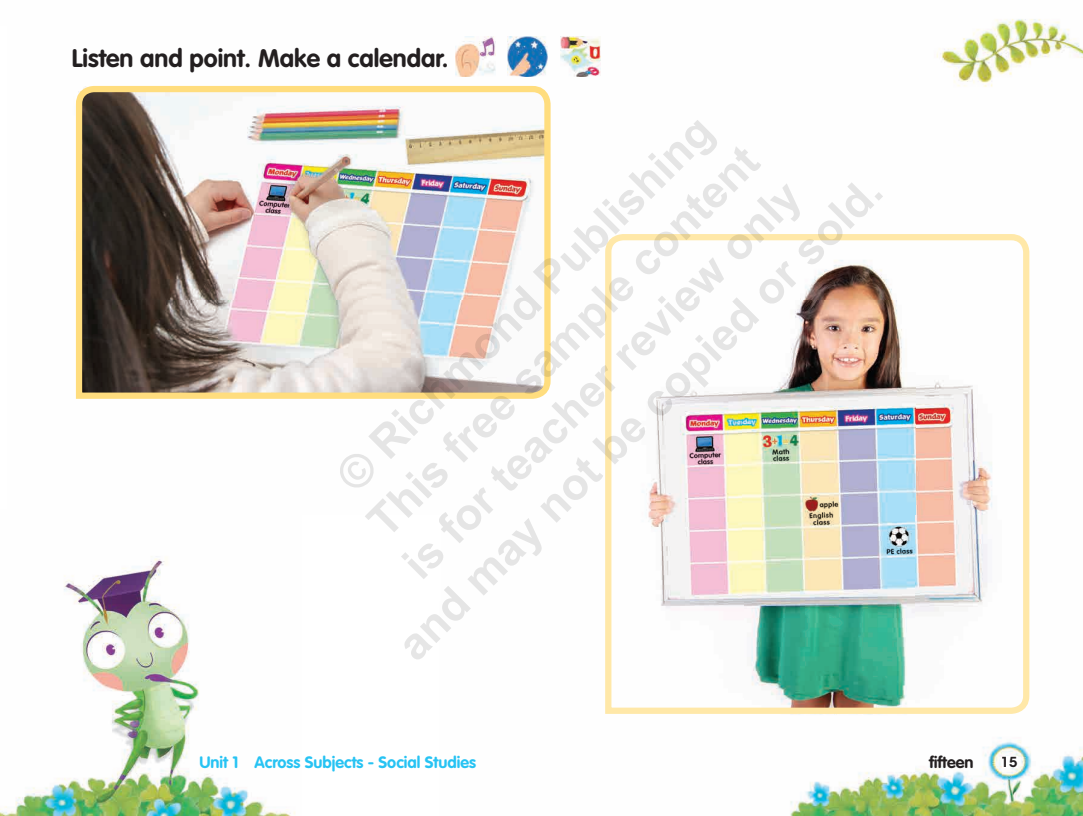
<style>
.page{position:relative;width:1083px;height:816px;background:#fff}
.page>*{position:absolute;margin:0;border:0;box-sizing:border-box;transform-origin:0 0}
.t1{font:700 45px/54px "Arial";color:rgb(0 0 0/.1);text-align:center}
.t2{font:700 25px "VAG Rounded Std";color:#231f20}
.t3{font:700 16.25px "VAG Rounded Std";color:#27c3f3}
.t4{font:700 16.25px "VAG Rounded Std";color:#231f20}
.t5{font:600 13.75px "ITC Avant Garde Std";color:#231f20}
</style>
<div class="page">
<img style="left:915px;top:19px;width:167px;height:796px">
<img style="left:790px;top:772px;width:125px;height:43px">
<img style="left:1001px;top:756px;width:15px;height:11px">
<img style="left:75px;top:86px;width:476px;height:313px">
<img style="left:605px;top:231px;width:427px;height:486px">
<img style="left:455px;top:37px;width:40px;height:40px">
<img style="left:507px;top:37px;width:40px;height:40px">
<img style="left:560px;top:37px;width:40px;height:40px">
<img style="left:7px;top:558px;width:288px;height:257px">
<p class="t2" style="left:72px;top:47px;width:378px">Listen and point. Make a calendar.</p>
<p class="t1" style="left:272px;top:519px;width:664px;rotate:-45deg">© Richmond Publishing<br>This free sample content<br>is for teacher review only<br>and may not be copied or sold.</p>
<p class="t3" style="left:199px;top:755px;width:278px">Unit 1 Across Subjects - Social Studies</p>
<p class="t4" style="left:928px;top:755px;width:46px">fifteen</p>
<p class="t5" style="left:1000px;top:756px;width:18px">15</p>
</div>
